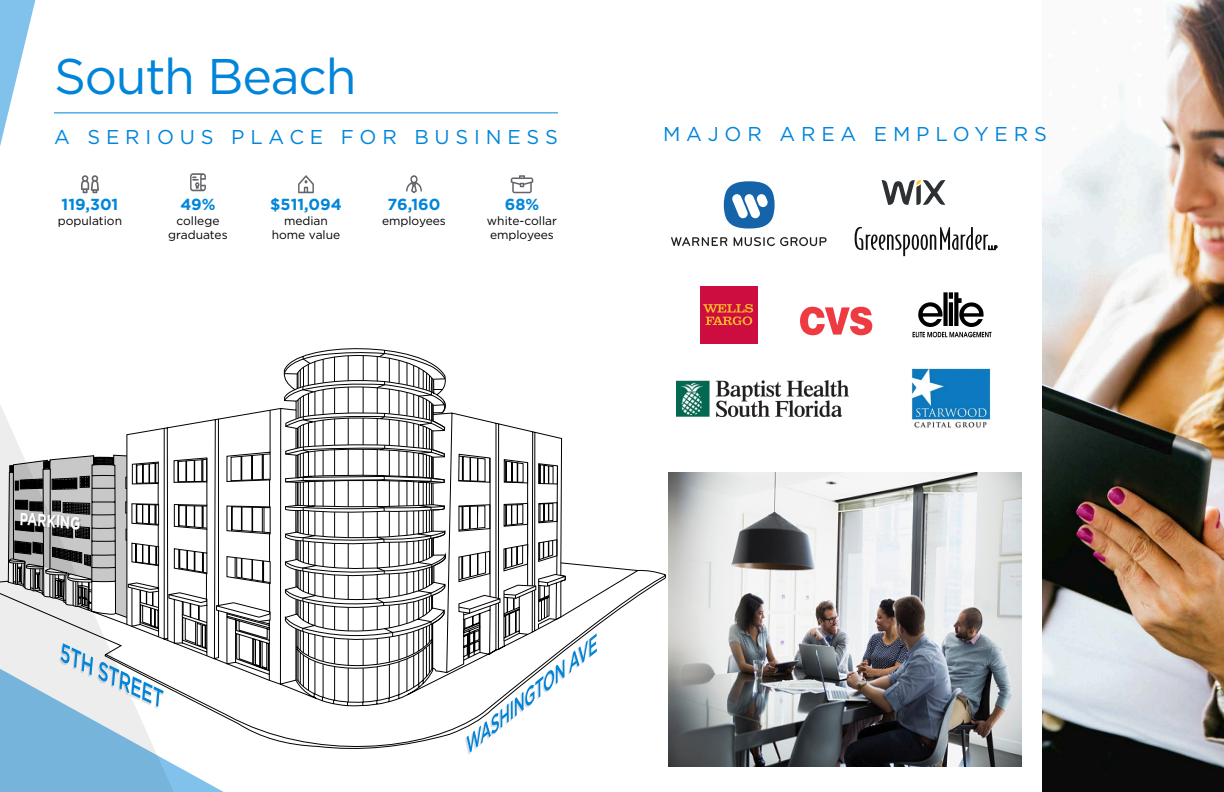
<style>
.page{position:relative;width:1224px;height:792px;background:#fff}
.page>*{position:absolute;margin:0;border:0;box-sizing:border-box;transform-origin:0 0}
.t1{font:50px "Gotham";letter-spacing:-.025em;color:#0185da}
.t2{font:20px "Gotham";letter-spacing:.29em;color:#0185da}
.t3{font:700 17.6px "Gotham";color:#fff;scale:.73 1}
.t4{font:700 16px "Gotham";color:#0185da}
.t5{font:12px/14.4px "Gotham";color:#000;text-align:center}
</style>
<div class="page">
<svg style="left:271px;top:370px;width:292px;height:85px"></svg>
<svg style="left:284px;top:348px;width:162px;height:107px"></svg>
<svg style="left:280px;top:455px;width:387px;height:294px"></svg>
<svg style="left:0;top:574px;width:289px;height:218px"></svg>
<img style="left:1042px;top:0;width:182px;height:792px">
<img style="left:668px;top:473px;width:353px;height:294px">
<svg style="left:800px;top:307px;width:72px;height:28px"></svg>
<div style="left:700px;top:286px;width:57px;height:57px;background:#cd0d40"></div>
<svg style="left:703px;top:304px;width:50px;height:21px"></svg>
<hr style="left:54px;top:113px;width:504px;height:1px;background:#0185da">
<svg style="left:458px;top:454px;width:139px;height:301px"></svg>
<svg style="left:0;top:0;width:271px;height:781px"></svg>
<svg style="left:298px;top:175px;width:16px;height:18px"></svg>
<svg style="left:406px;top:175px;width:16px;height:18px"></svg>
<svg style="left:511px;top:175px;width:22px;height:18px"></svg>
<img style="left:676px;top:380px;width:172px;height:37px">
<svg style="left:724px;top:181px;width:51px;height:48px"></svg>
<svg style="left:671px;top:237px;width:156px;height:9px"></svg>
<svg style="left:855px;top:227px;width:142px;height:29px"></svg>
<img style="left:912px;top:368px;width:78px;height:60px">
<svg style="left:882px;top:180px;width:63px;height:25px"></svg>
<svg style="left:913px;top:292px;width:79px;height:45px"></svg>
<p class="t1" style="left:54px;top:44px;width:304px">South Beach</p>
<p class="t2" style="left:54px;top:124px;width:505px">A SERIOUS PLACE FOR BUSINESS</p>
<p class="t2" style="left:663px;top:121px;width:385px">MAJOR AREA EMPLOYERS</p>
<p class="t4" style="left:62px;top:194px;width:58px">119,301</p>
<p class="t5" style="left:58px;top:213px;width:66px">population</p>
<p class="t4" style="left:180px;top:194px;width:37px">49%</p>
<p class="t5" style="left:168px;top:213px;width:61px">college graduates</p>
<p class="t4" style="left:270px;top:194px;width:73px">$511,094</p>
<p class="t5" style="left:272px;top:213px;width:70px">median home value</p>
<p class="t4" style="left:388px;top:194px;width:54px">76,160</p>
<p class="t5" style="left:382px;top:213px;width:65px">employees</p>
<p class="t4" style="left:505px;top:194px;width:36px">68%</p>
<p class="t5" style="left:487px;top:213px;width:72px">white-collar</p>
<p class="t5" style="left:490px;top:228px;width:65px">employees</p>
<p class="t3" style="left:21px;top:507px;width:85px;rotate:5deg">PARKING</p>
</div>
